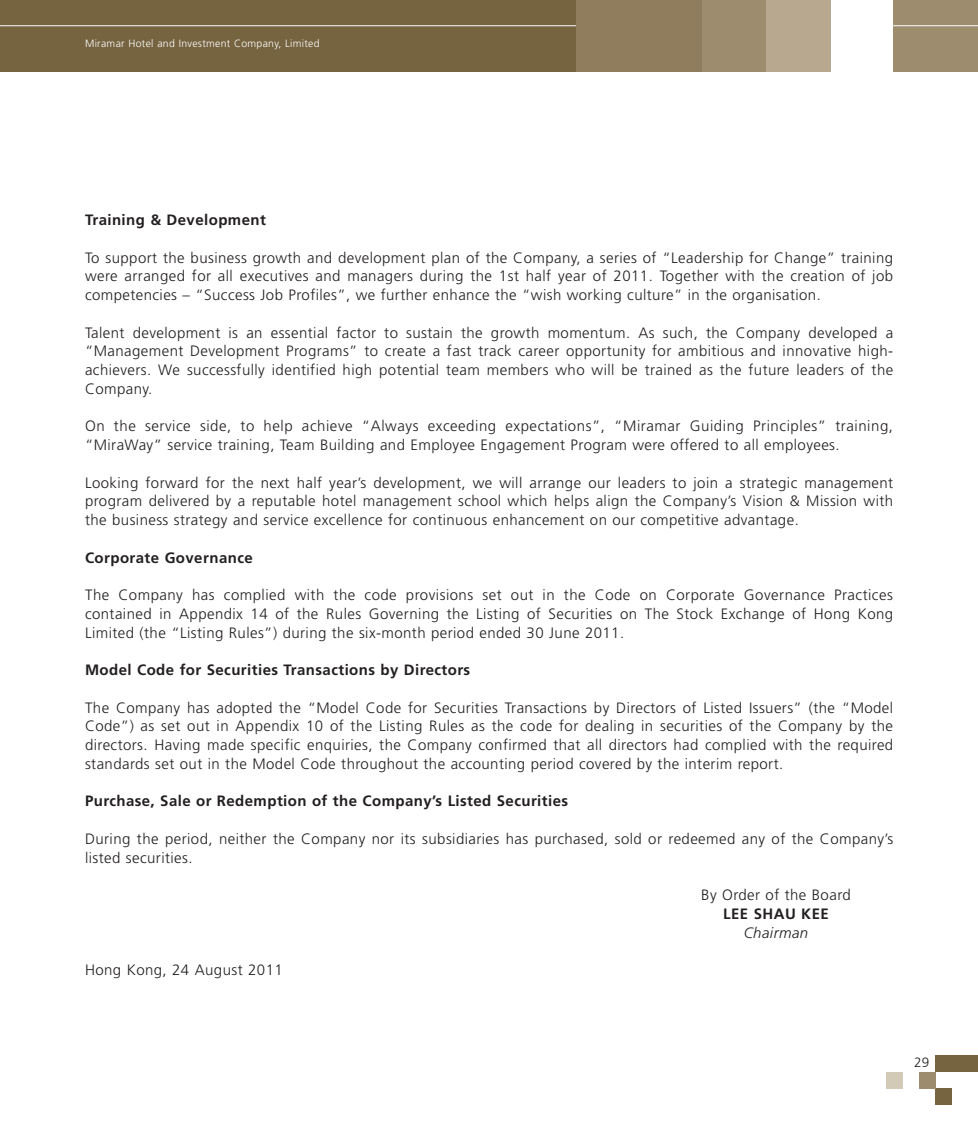
<style>
.page{position:relative;width:978px;height:1127px;background:#fff}
.page>*{position:absolute;margin:0;border:0;box-sizing:border-box;transform-origin:0 0}
.t1{font:300 15px/18.8px "Frutiger LT Std";letter-spacing:.03em;color:#231f20;text-align:justify}
.t2{font:700 15px "Frutiger LT Std";letter-spacing:.03em;color:#231f20}
.t3{font:italic 300 15px "Frutiger LT Std";letter-spacing:.03em;color:#231f20}
.t4{font:300 13.5px "Frutiger LT Std";color:#231f20}
.t5{font:300 10.5px "Frutiger LT Std";letter-spacing:.03em;color:#fff}
</style>
<div class="page">
<div style="left:893px;top:0;width:85px;height:71px;background:#9d8c6e"></div>
<div style="left:601px;top:0;width:170px;height:71px;background:#9d8c6e"></div>
<div style="left:0;top:0;width:75px;height:71px;background:#766340"></div>
<div style="left:60px;top:0;width:541px;height:71px;background:#766340"></div>
<hr style="left:0;top:25px;width:602px;height:1px;background:#fff">
<hr style="left:885px;top:25px;width:93px;height:1px;background:#fff">
<div style="left:766px;top:0;width:64px;height:71px;background:#b8a88f"></div>
<div style="left:576px;top:0;width:126px;height:71px;background:#907d5d"></div>
<div style="left:936px;top:1056px;width:42px;height:16px;background:#766340"></div>
<div style="left:936px;top:1088px;width:16px;height:16px;background:#766340"></div>
<div style="left:920px;top:1072px;width:16px;height:16px;background:#9d8c6e"></div>
<div style="left:887px;top:1072px;width:16px;height:16px;background:#d3c9b7"></div>
<p class="t5" style="left:85px;top:37px;width:236px">Miramar Hotel and Investment Company, Limited</p>
<p class="t2" style="left:85px;top:211px;width:182px">Training &amp; Development</p>
<p class="t1" style="left:85px;top:248px;width:810px">To support the business growth and development plan of the Company, a series of “Leadership for Change” training were arranged for all executives and managers during the 1st half year of 2011. Together with the creation of job competencies – “Success Job Profiles”, we further enhance the “wish working culture” in the organisation.</p>
<p class="t1" style="left:85px;top:323px;width:810px">Talent development is an essential factor to sustain the growth momentum. As such, the Company developed a “Management Development Programs” to create a fast track career opportunity for ambitious and innovative high&shy;achievers. We successfully identified high potential team members who will be trained as the future leaders of the Company.</p>
<p class="t1" style="left:85px;top:417px;width:809px">On the service side, to help achieve “Always exceeding expectations”, “Miramar Guiding Principles” training, “MiraWay” service training, Team Building and Employee Engagement Program were offered to all employees.</p>
<p class="t1" style="left:85px;top:473px;width:810px">Looking forward for the next half year’s development, we will arrange our leaders to join a strategic management program delivered by a reputable hotel management school which helps align the Company’s Vision &amp; Mission with the business strategy and service excellence for continuous enhancement on our competitive advantage.</p>
<p class="t2" style="left:85px;top:549px;width:169px">Corporate Governance</p>
<p class="t1" style="left:85px;top:586px;width:810px">The Company has complied with the code provisions set out in the Code on Corporate Governance Practices contained in Appendix 14 of the Rules Governing the Listing of Securities on The Stock Exchange of Hong Kong Limited (the “Listing Rules”) during the six-month period ended 30 June 2011.</p>
<p class="t2" style="left:85px;top:661px;width:387px">Model Code for Securities Transactions by Directors</p>
<p class="t1" style="left:85px;top:698px;width:810px">The Company has adopted the “Model Code for Securities Transactions by Directors of Listed Issuers” (the “Model Code”) as set out in Appendix 10 of the Listing Rules as the code for dealing in securities of the Company by the directors. Having made specific enquiries, the Company confirmed that all directors had complied with the required standards set out in the Model Code throughout the accounting period covered by the interim report.</p>
<p class="t2" style="left:85px;top:792px;width:485px">Purchase, Sale or Redemption of the Company’s Listed Securities</p>
<p class="t1" style="left:85px;top:829px;width:810px">During the period, neither the Company nor its subsidiaries has purchased, sold or redeemed any of the Company’s listed securities.</p>
<p class="t1" style="left:701px;top:886px;width:151px">By Order of the Board</p>
<p class="t2" style="left:723px;top:905px;width:107px">LEE SHAU KEE</p>
<p class="t3" style="left:744px;top:924px;width:66px">Chairman</p>
<p class="t1" style="left:85px;top:961px;width:199px">Hong Kong, 24 August 2011</p>
<p class="t4" style="left:914px;top:1054px;width:17px">29</p>
</div>
